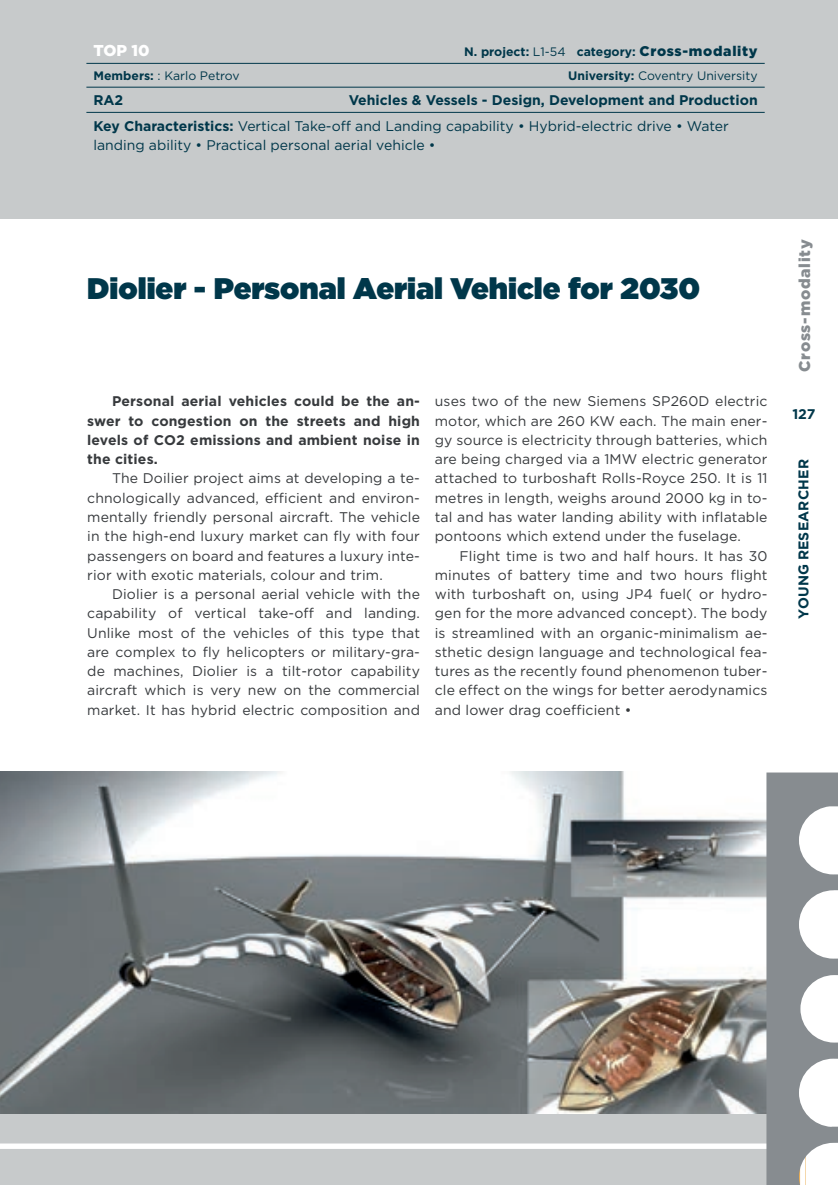
<style>
.page{position:relative;width:838px;height:1185px;background:#fff}
.page>*{position:absolute;margin:0;border:0;box-sizing:border-box;transform-origin:0 0}
.t1{font:900 29.75px "Gotham";color:#00374a}
.t2{font:900 15.75px "Gotham";letter-spacing:.05em;color:#878c90}
.t3{font:900 15.75px "Gotham";color:#fff}
.t4{font:14px/19.2px "Gotham";letter-spacing:.01em;color:#373a3d;text-align:justify}
.t5{font:700 14px/25.2px "Gotham";color:#00374a}
.t6{font:700 14px/19.2px "Gotham";letter-spacing:.01em;color:#373a3d;text-align:justify}
.t7{font:14px "Gotham";color:#00374a}
.t8{font:700 14px "Gotham";letter-spacing:.015em;color:#00374a}
.t9{font:12.25px "Gotham";color:#00374a}
.t10{font:700 12.25px "Gotham";color:#00374a}
.s1{font-weight:400}
.s2{font-weight:900;font-size:14px}
.s3{font-weight:700}
</style>
<div class="page">
<div style="left:0;top:1113px;width:776px;height:72px;background:#c7cacb"></div>
<div style="left:0;top:1143px;width:807px;height:6px;background:#fff"></div>
<div style="left:0;top:0;width:837px;height:218px;background:#c7cacb"></div>
<img style="left:0;top:771px;width:766px;height:342px">
<hr style="left:86px;top:63px;width:678px;height:1px;background:#00374a">
<hr style="left:86px;top:87px;width:678px;height:1px;background:#00374a">
<hr style="left:86px;top:112px;width:678px;height:1px;background:#00374a">
<svg style="left:766px;top:772px;width:72px;height:413px"></svg>
<p class="t3" style="left:93px;top:40px;width:58px">TOP 10</p>
<p class="t10" style="left:464px;top:44px;width:295px">N. project: <span class="s1">L1-54</span> category: <span class="s2">Cross-modality</span></p>
<p class="t9" style="left:93px;top:68px;width:148px"><span class="s3">Members:</span> : Karlo Petrov</p>
<p class="t9" style="left:568px;top:68px;width:191px"><span class="s3">University:</span> Coventry University</p>
<p class="t5" style="left:93px;top:88px;width:31px">RA2</p>
<p class="t5" style="left:93px;top:88px;width:665px;text-indent:255px">Vehicles &amp; Vessels - Design, Development and Production<br>Key Characteristics: <span class="s1">Vertical Take-off and Landing capability • Hybrid-electric drive • Water</span></p>
<p class="t7" style="left:93px;top:136px;width:343px">landing ability • Practical personal aerial vehicle •</p>
<h1 class="t1" style="left:87px;top:267px;width:614px">Diolier - Personal Aerial Vehicle for 2030</h1>
<p class="t6" style="left:87px;top:392px;width:334px;text-indent:25px">Personal aerial vehicles could be the an&shy;swer to congestion on the streets and high levels of CO2 emissions and ambient noise in the cities.</p>
<p class="t4" style="left:87px;top:468px;width:334px;text-indent:25px">The Doilier project aims at developing a te&shy;chnologically advanced, efficient and environ&shy;mentally friendly personal aircraft. The vehicle in the high-end luxury market can fly with four passengers on board and features a luxury inte&shy;rior with exotic materials, colour and trim.</p>
<p class="t4" style="left:87px;top:584px;width:334px;text-indent:25px">Diolier is a personal aerial vehicle with the capability of vertical take-off and landing.<br>Unlike most of the vehicles of this type that are complex to fly helicopters or military-gra&shy;de machines, Diolier is a tilt-rotor capability aircraft which is very new on the commercial market. It has hybrid electric composition and</p>
<p class="t4" style="left:435px;top:391px;width:334px">uses two of the new Siemens SP260D electric motor, which are 260 KW each. The main ener&shy;gy source is electricity through batteries, which are being charged via a 1MW electric generator attached to turboshaft Rolls-Royce 250. It is 11 metres in length, weighs around 2000 kg in to&shy;tal and has water landing ability with inflatable pontoons which extend under the fuselage.</p>
<p class="t4" style="left:435px;top:545px;width:334px;text-indent:25px">Flight time is two and half hours. It has 30 minutes of battery time and two hours flight with turboshaft on, using JP4 fuel( or hydro&shy;gen for the more advanced concept). The body is streamlined with an organic-minimalism ae&shy;sthetic design language and technological fea&shy;tures as the recently found phenomenon tuber&shy;cle effect on the wings for better aerodynamics and lower drag coefficient •</p>
<p class="t2" style="left:793px;top:372px;width:134px;rotate:-90deg">Cross-modality</p>
<p class="t5" style="left:792px;top:402px;width:25px">127</p>
<p class="t8" style="left:795px;top:619px;width:161px;rotate:-90deg">YOUNG RESEARCHER</p>
</div>
